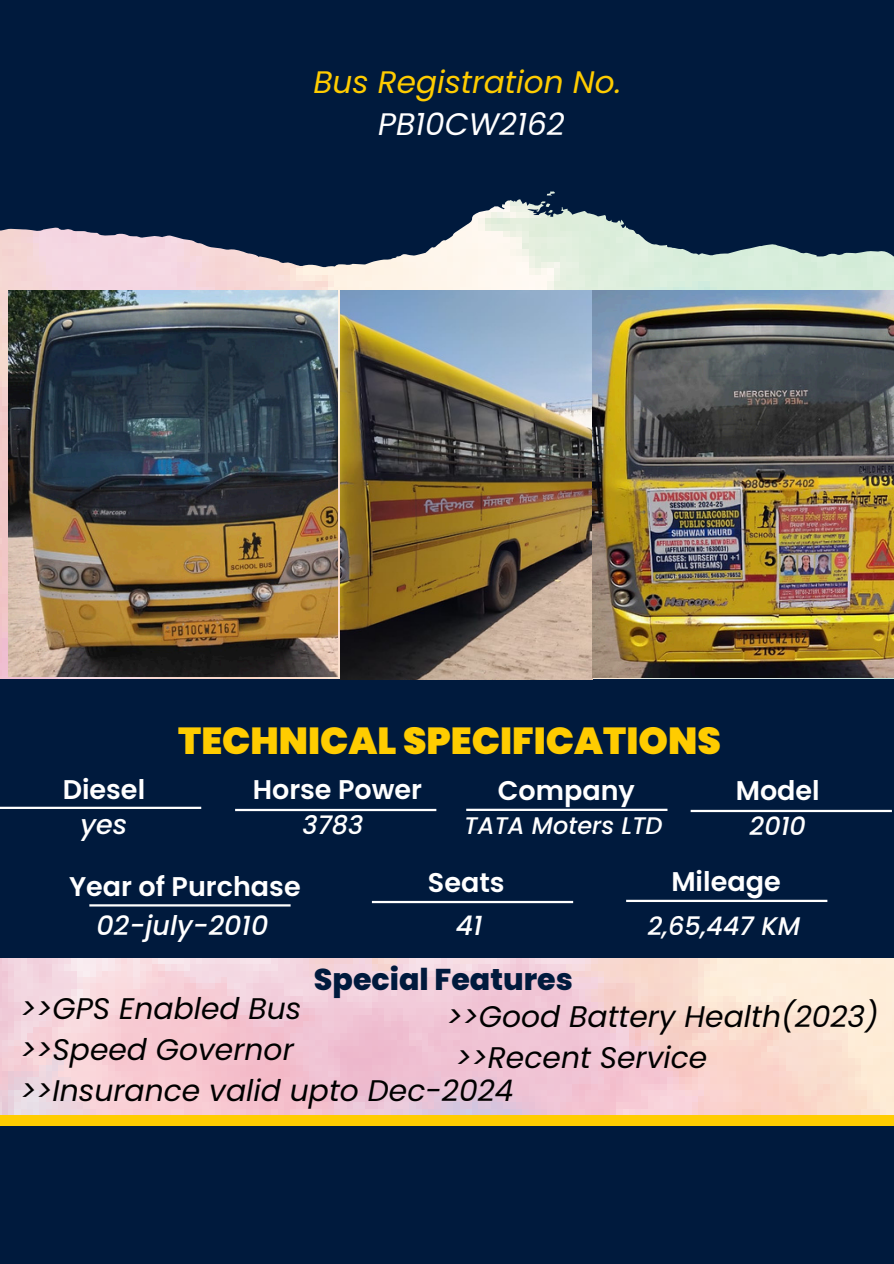
<style>
.page{position:relative;width:894px;height:1264px;background:#fff}
.page>*{position:absolute;margin:0;border:0;box-sizing:border-box;transform-origin:0 0}
.t1{font:900 37.5px "Poppins";color:#fc0}
.t2{font:italic 31.05px/42.2px "Poppins";color:#fc0;text-align:center}
.t3{font:800 30px "Poppins";color:#001a3d}
.t4{font:italic 29.85px/41.4px "Poppins";color:#000}
.t5{font:600 27px "Poppins";color:#fff}
.t6{font:italic 500 27px "Poppins";color:#fff}
.t7{font:italic 500 25.5px "Poppins";color:#fff}
.t8{font:italic 500 24px "Poppins";color:#fff}
.s1{color:#fff}
</style>
<div class="page">
<img style="left:0;top:0;width:893px;height:1115px">
<div style="left:0;top:680px;width:893px;height:277px;background:#001a3d"></div>
<hr style="left:235px;top:808px;width:201px;height:3px;background:#fff">
<hr style="left:0;top:806px;width:201px;height:3px;background:#fff">
<hr style="left:466px;top:808px;width:201px;height:3px;background:#fff">
<div style="left:0;top:1125px;width:893px;height:138px;background:#001a3d"></div>
<div style="left:0;top:1115px;width:893px;height:10px;background:#fc0"></div>
<hr style="left:690px;top:809px;width:201px;height:3px;background:#fff">
<hr style="left:372px;top:900px;width:201px;height:3px;background:#fff">
<hr style="left:626px;top:899px;width:201px;height:3px;background:#fff">
<hr style="left:89px;top:904px;width:201px;height:2px;background:#fff">
<img style="left:9px;top:290px;width:328px;height:386px">
<img style="left:340px;top:290px;width:252px;height:390px">
<img style="left:592px;top:290px;width:301px;height:387px">
<h3 class="t2" style="left:313px;top:61px;width:309px">Bus Registration No.<br><span class="s1">PB10CW2162</span></h3>
<h5 class="t1" style="left:178px;top:714px;width:544px">TECHNICAL SPECIFICATIONS</h5>
<h5 class="t5" style="left:253px;top:771px;width:171px">Horse Power</h5>
<h5 class="t7" style="left:302px;top:807px;width:62px">3783</h5>
<h5 class="t5" style="left:63px;top:771px;width:84px">Diesel</h5>
<h5 class="t5" style="left:497px;top:772px;width:139px">Company</h5>
<h5 class="t6" style="left:80px;top:806px;width:48px">yes</h5>
<h5 class="t8" style="left:464px;top:809px;width:200px">TATA Moters LTD</h5>
<p class="t5" style="left:735px;top:772px;width:85px">Model</p>
<h5 class="t7" style="left:749px;top:808px;width:58px">2010</h5>
<h4 class="t5" style="left:69px;top:867px;width:233px">Year of Purchase</h4>
<h3 class="t6" style="left:97px;top:907px;width:173px">02-july-2010</h3>
<h5 class="t5" style="left:428px;top:864px;width:78px">Seats</h5>
<h5 class="t6" style="left:455px;top:907px;width:28px">41</h5>
<h5 class="t5" style="left:671px;top:862px;width:111px">Mileage</h5>
<p class="t7" style="left:647px;top:908px;width:154px">2,65,447 KM</p>
<p class="t3" style="left:314px;top:958px;width:260px">Special Features</p>
<h1 class="t4" style="left:20px;top:987px;width:494px">&gt;&gt;GPS Enabled Bus<br>&gt;&gt;Speed Governor<br>&gt;&gt;Insurance valid upto Dec-2024</h1>
<h2 class="t4" style="left:446px;top:995px;width:433px">&gt;&gt;Good Battery Health(2023) &gt;&gt;Recent Service</h2>
</div>
